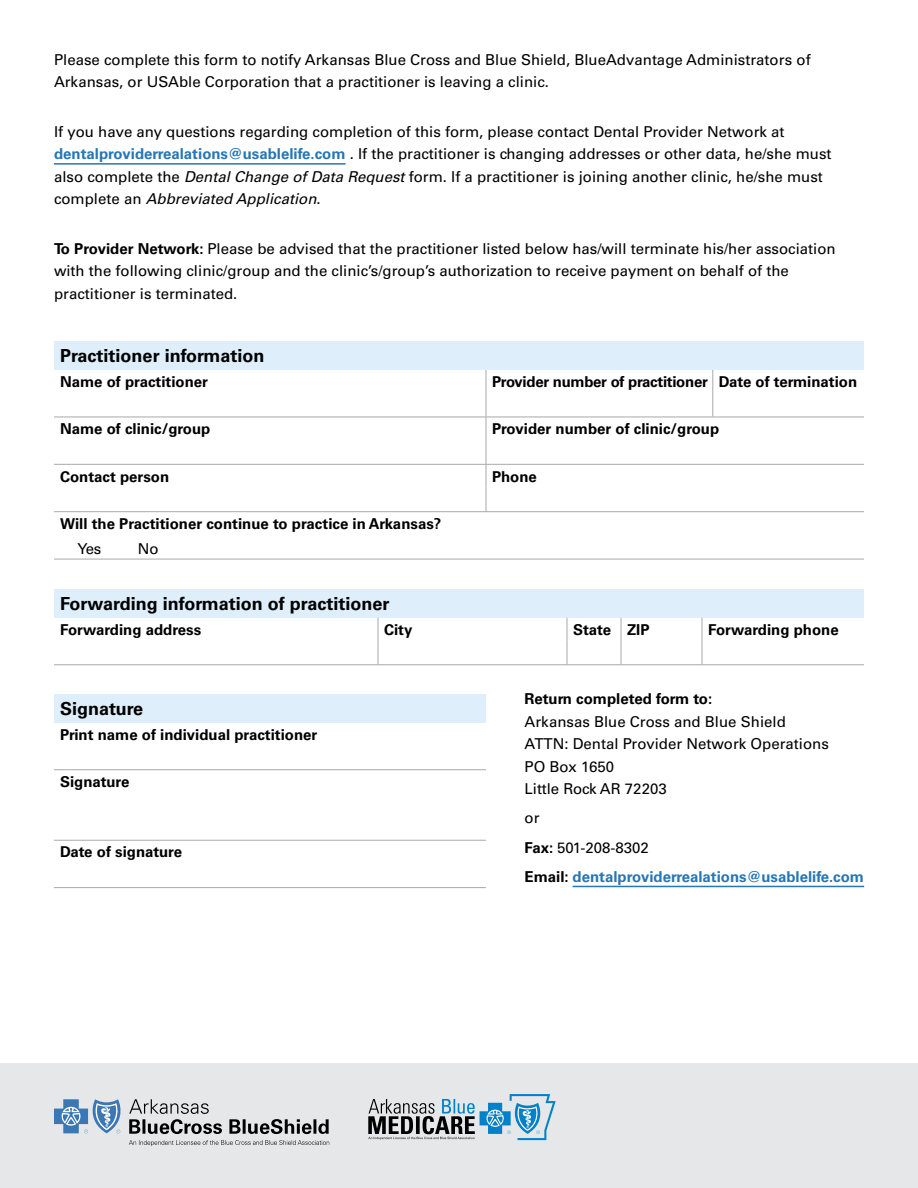
<style>
.page{position:relative;width:918px;height:1188px;background:#fff}
.page>*{position:absolute;margin:0;border:0;box-sizing:border-box;transform-origin:0 0}
.Section_divider_-_af{font:700 18px "Univers LT Std";color:#000}
.Section-divider_shor{font:700 18px "Univers LT Std";color:#000}
.t1{font:15px/22.5px "Univers LT Std";color:#000}
.Lables{font:700 15px "Univers LT Std";color:#000}
.t2{font:700 15px "Univers LT Std";color:#2776b5}
.Lables-2{font:700 15px "Univers LT Std";letter-spacing:-.02em;color:#000}
.s1{font-weight:700;color:#2776b5}
.s2{font-style:italic}
.s3{font-weight:700}
.s4{color:#000}
</style>
<div class="page">
<div style="left:0;top:1063px;width:918px;height:125px;background:#e6e7e8"></div>
<svg style="left:54px;top:1099px;width:275px;height:35px"></svg>
<svg style="left:129px;top:1140px;width:200px;height:6px"></svg>
<svg style="left:368px;top:1094px;width:188px;height:46px"></svg>
<hr style="left:54px;top:163px;width:292px;height:2px;background:#2776b5">
<div style="left:54px;top:341px;width:810px;height:29px;background:#deeefa"></div>
<div style="left:54px;top:589px;width:810px;height:29px;background:#deeefa"></div>
<div style="left:54px;top:694px;width:432px;height:29px;background:#deeefa"></div>
<hr style="left:54px;top:417px;width:432px;height:1px;background:#a7a9ac">
<hr style="left:486px;top:417px;width:227px;height:1px;background:#a7a9ac">
<hr style="left:713px;top:417px;width:151px;height:1px;background:#a7a9ac">
<svg style="left:712px;top:370px;width:1px;height:47px"></svg>
<hr style="left:54px;top:464px;width:432px;height:1px;background:#a7a9ac">
<hr style="left:486px;top:464px;width:378px;height:1px;background:#a7a9ac">
<hr style="left:54px;top:511px;width:432px;height:1px;background:#a7a9ac">
<hr style="left:486px;top:511px;width:378px;height:1px;background:#a7a9ac">
<svg style="left:486px;top:370px;width:1px;height:141px"></svg>
<hr style="left:54px;top:559px;width:810px;height:1px;background:#a7a9ac">
<svg style="left:567px;top:618px;width:1px;height:46px"></svg>
<svg style="left:621px;top:618px;width:1px;height:46px"></svg>
<svg style="left:702px;top:618px;width:1px;height:46px"></svg>
<svg style="left:378px;top:618px;width:1px;height:46px"></svg>
<hr style="left:54px;top:664px;width:324px;height:1px;background:#a7a9ac">
<hr style="left:378px;top:664px;width:189px;height:1px;background:#a7a9ac">
<hr style="left:567px;top:664px;width:54px;height:1px;background:#a7a9ac">
<hr style="left:621px;top:664px;width:81px;height:1px;background:#a7a9ac">
<hr style="left:702px;top:664px;width:162px;height:1px;background:#a7a9ac">
<hr style="left:54px;top:769px;width:432px;height:1px;background:#a7a9ac">
<hr style="left:54px;top:840px;width:432px;height:1px;background:#a7a9ac">
<hr style="left:54px;top:887px;width:432px;height:1px;background:#a7a9ac">
<hr style="left:573px;top:886px;width:291px;height:1px;background:#2776b5">
<p class="t1" style="left:54px;top:48px;width:758px">Please complete this form to notify Arkansas Blue Cross and Blue Shield, BlueAdvantage Administrators of<br>Arkansas, or USAble Corporation that a practitioner is leaving a clinic.</p>
<p class="t1" style="left:54px;top:120px;width:779px">If you have any questions regarding completion of this form, please contact Dental Provider Network at <span class="s1">dentalproviderrealations@usablelife.com</span> . If the practitioner is changing addresses or other data, he/she must also complete the <span class="s2">Dental Change of Data Request</span> form. If a practitioner is joining another clinic, he/she must complete an <span class="s2">Abbreviated Application</span>.</p>
<p class="t1" style="left:54px;top:237px;width:783px"><span class="s3">To Provider Network:</span> Please be advised that the practitioner listed below has/will terminate his/her association with the following clinic/group and the clinic’s/group’s authorization to receive payment on behalf of the practitioner is terminated.</p>
<p class="Section_divider_-_af" style="left:60px;top:345px;width:206px">Practitioner information</p>
<p class="Lables" style="left:60px;top:373px;width:150px">Name of practitioner</p>
<p class="Lables-2" style="left:492px;top:373px;width:217px">Provider number of practitioner</p>
<p class="Lables" style="left:719px;top:373px;width:140px">Date of termination</p>
<p class="Lables" style="left:60px;top:420px;width:152px">Name of clinic/group</p>
<p class="Lables" style="left:492px;top:420px;width:229px">Provider number of clinic/group</p>
<p class="Lables" style="left:60px;top:467px;width:111px">Contact person</p>
<p class="Lables" style="left:492px;top:467px;width:46px">Phone</p>
<p class="Lables" style="left:60px;top:515px;width:383px">Will the Practitioner continue to practice in Arkansas?</p>
<p class="t1" style="left:78px;top:538px;width:25px">Yes</p>
<p class="t1" style="left:138px;top:538px;width:22px">No</p>
<p class="Section_divider_-_af" style="left:60px;top:593px;width:331px">Forwarding information of practitioner</p>
<p class="Lables" style="left:60px;top:620px;width:143px">Forwarding address</p>
<p class="Lables" style="left:384px;top:620px;width:30px">City</p>
<p class="Lables" style="left:573px;top:620px;width:40px">State</p>
<p class="Lables" style="left:627px;top:620px;width:24px">ZIP</p>
<p class="Lables" style="left:708px;top:620px;width:132px">Forwarding phone</p>
<p class="Section-divider_shor" style="left:60px;top:698px;width:85px">Signature</p>
<p class="Lables" style="left:60px;top:725px;width:259px">Print name of individual practitioner</p>
<p class="Lables" style="left:60px;top:773px;width:71px">Signature</p>
<p class="Lables" style="left:60px;top:843px;width:124px">Date of signature</p>
<p class="Lables" style="left:525px;top:690px;width:189px">Return completed form to:</p>
<p class="t1" style="left:525px;top:710px;width:263px">Arkansas Blue Cross and Blue Shield</p>
<p class="t1" style="left:525px;top:733px;width:306px">ATTN: Dental Provider Network Operations</p>
<p class="t1" style="left:525px;top:755px;width:91px">PO Box 1650</p>
<p class="t1" style="left:525px;top:778px;width:144px">Little Rock AR 72203</p>
<p class="t1" style="left:525px;top:807px;width:16px">or</p>
<p class="t1" style="left:525px;top:836px;width:126px"><span class="s3">Fax:</span> 501-208-8302</p>
<p class="t2" style="left:525px;top:868px;width:341px"><span class="s4">Email:</span> dentalproviderrealations@usablelife.com</p>
</div>
